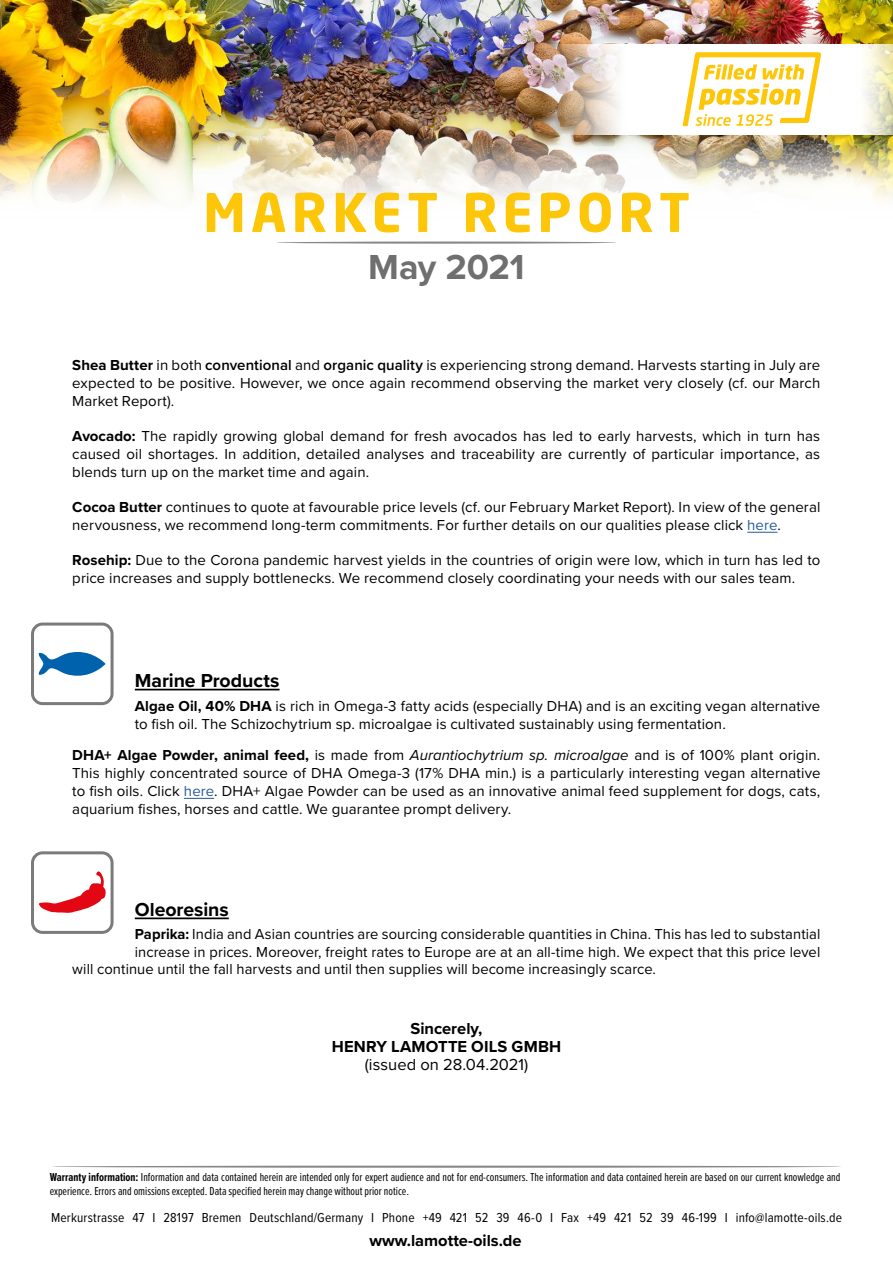
<style>
.page{position:relative;width:893px;height:1263px;background:#fff}
.page>*{position:absolute;margin:0;border:0;box-sizing:border-box;transform-origin:0 0}
.t1{font:700 52.5px "Neo Sans W1 G";letter-spacing:.095em;color:#fdc608}
.t2{font:700 36px "Proxima Nova";letter-spacing:-.005em;color:#706f6f}
.t3{font:700 19.5px "Proxima Nova";letter-spacing:-.005em;color:#000}
.t4{font:700 16.5px/18px "Proxima Nova";color:#000;text-align:center}
.t5{font:16.5px "Proxima Nova";letter-spacing:.005em;color:#000}
.t6{font:15px/18px "Proxima Nova";letter-spacing:.005em;color:#000}
.t7{font:13.5px "Proxima Nova Cond";letter-spacing:.01em;color:#000}
.t8{font:12px/13.5px "Proxima Nova Ex Cn";color:#000}
.s1{font-weight:700}
.s2{font-weight:600}
.s3{color:#275b9b}
.s4{font-style:italic}
</style>
<div class="page">
<hr style="left:135px;top:689px;width:145px;height:1px;background:#000">
<hr style="left:184px;top:798px;width:30px;height:1px;background:#275b9b">
<hr style="left:747px;top:532px;width:30px;height:1px;background:#275b9b">
<hr style="left:135px;top:917px;width:94px;height:2px;background:#000">
<div style="left:31px;top:622px;width:83px;height:83px;border:3px solid #7c7b7b;border-radius:10px"></div>
<svg style="left:38px;top:652px;width:67px;height:24px"></svg>
<div style="left:31px;top:851px;width:83px;height:83px;border:3px solid #7c7b7b;border-radius:10px"></div>
<svg style="left:39px;top:871px;width:67px;height:42px"></svg>
<img style="left:0;top:0;width:893px;height:202px">
<hr style="left:276px;top:242px;width:341px;height:2px;background:#878787;border-radius:50%">
<hr style="left:51px;top:1165px;width:791px;height:3px;background:#878787;border-radius:50%">
<img style="left:541px;top:44px;width:352px;height:90px">
<svg style="left:682px;top:52px;width:139px;height:74px"></svg>
<h1 class="t1" style="left:203px;top:179px;width:488px">MARKET REPORT</h1>
<h2 class="t2" style="left:368px;top:240px;width:158px">May 2021</h2>
<p class="t6" style="left:72px;top:355px;width:749px;text-align:justify"><span class="s1">Shea Butter</span> in both <span class="s2">conventional</span> and <span class="s2">organic quality</span> is experiencing strong demand. Harvests starting in July are expected to be positive. However, we once again recommend observing the market very closely (cf. our March Market Report).</p>
<p class="t6" style="left:72px;top:426px;width:749px;text-align:justify"><span class="s1">Avocado:</span> The rapidly growing global demand for fresh avocados has led to early harvests, which in turn has caused oil shortages. In addition, detailed analyses and traceability are currently of particular importance, as blends turn up on the market time and again.</p>
<p class="t6" style="left:72px;top:497px;width:750px"><span class="s1">Cocoa Butter</span> continues to quote at favourable price levels (cf. our February Market Report). In view of the general nervousness, we recommend long-term commitments. For further details on our qualities please click <span class="s3">here</span>.</p>
<p class="t6" style="left:72px;top:550px;width:750px"><span class="s1">Rosehip:</span> Due to the Corona pandemic harvest yields in the countries of origin were low, which in turn has led to price increases and supply bottlenecks. We recommend closely coordinating your needs with our sales team.</p>
<h3 class="t3" style="left:135px;top:666px;width:146px">Marine Products</h3>
<p class="t6" style="left:135px;top:696px;width:687px"><span class="s1">Algae Oil, 40% DHA</span> is rich in Omega-3 fatty acids (especially DHA) and is an exciting vegan alternative to fish oil. The Schizochytrium sp. microalgae is cultivated sustainably using fermentation.</p>
<p class="t6" style="left:72px;top:745px;width:750px;text-align:justify"><span class="s1">DHA+ Algae Powder, animal feed,</span> is made from <span class="s4">Aurantiochytrium sp. microalgae</span> and is of 100% plant origin.<br>This highly concentrated source of DHA Omega-3 (17% DHA min.) is a particularly interesting vegan alternative to fish oils. Click <span class="s3">here</span>. DHA+ Algae Powder can be used as an innovative animal feed supplement for dogs, cats, aquarium fishes, horses and cattle. We guarantee prompt delivery.</p>
<h3 class="t3" style="left:135px;top:894px;width:95px">Oleoresins</h3>
<p class="t6" style="left:135px;top:925px;width:687px"><span class="s1">Paprika:</span> India and Asian countries are sourcing considerable quantities in China. This has led to substantial</p>
<p class="t6" style="left:135px;top:942px;width:687px">increase in prices. Moreover, freight rates to Europe are at an all-time high. We expect that this price level</p>
<p class="t6" style="left:72px;top:959px;width:585px">will continue until the fall harvests and until then supplies will become increasingly scarce.</p>
<p class="t4" style="left:332px;top:1019px;width:231px">Sincerely,<br>HENRY LAMOTTE OILS GMBH</p>
<p class="t5" style="left:365px;top:1052px;width:165px">(issued on 28.04.2021)</p>
<p class="t8" style="left:50px;top:1170px;width:792px"><span class="s1">Warranty information:</span> Information and data contained herein are intended only for expert audience and not for end-consumers. The information and data contained herein are based on our current knowledge and experience. Errors and omissions excepted. Data specified herein may change without prior notice.</p>
<p class="t7" style="left:51px;top:1207px;width:792px">Merkurstrasse 47 I 28197 Bremen Deutschland/Germany I Phone +49 421 52 39 46-0 I Fax +49 421 52 39 46-199 I info@lamotte-oils.de</p>
<p class="t4" style="left:369px;top:1231px;width:154px">www.lamotte-oils.de</p>
</div>
